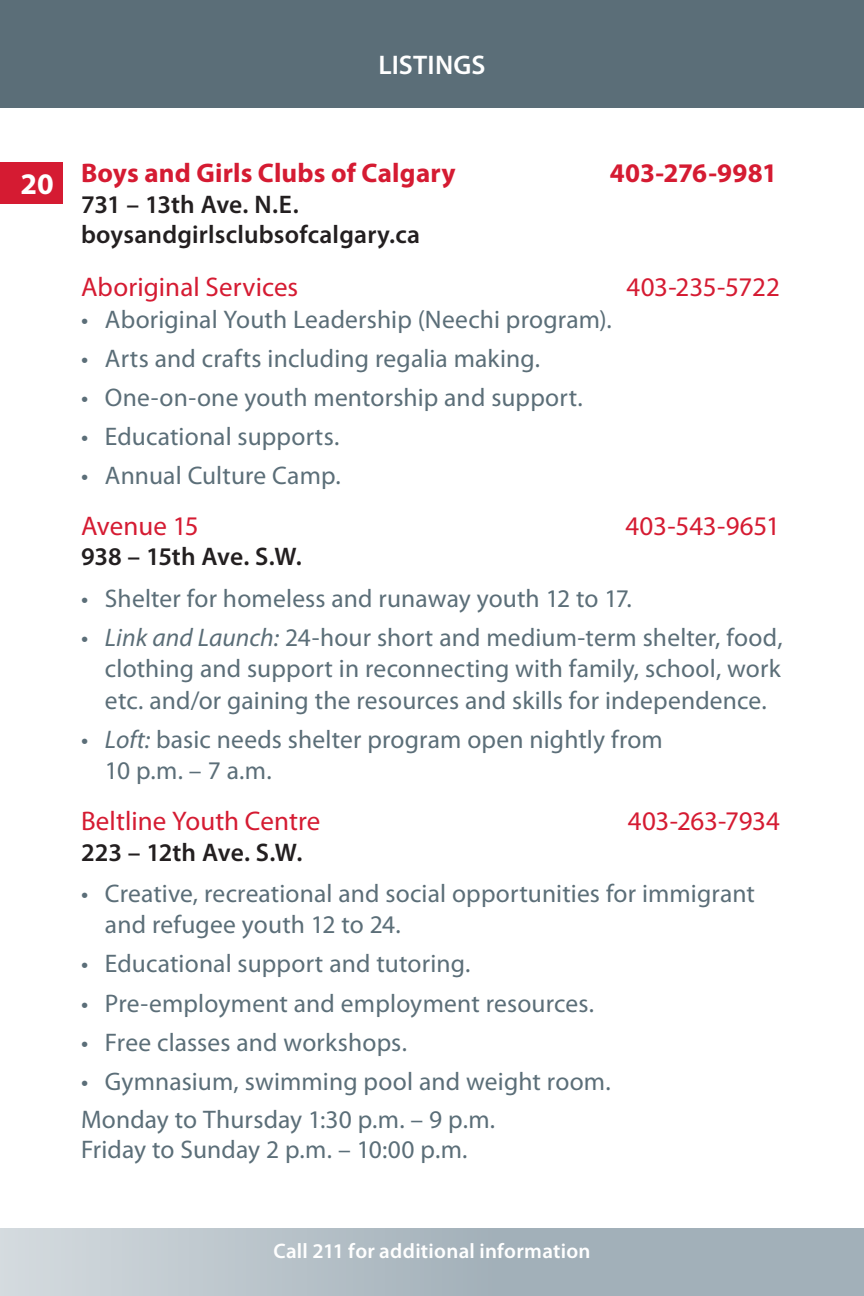
<style>
.page{position:relative;width:864px;height:1296px;background:#fff}
.page>*{position:absolute;margin:0;border:0;box-sizing:border-box;transform-origin:0 0}
.t1{font:700 30px "Myriad Pro";color:#fff}
.t2{font:27px "Myriad Pro";color:#d51b32}
.t3{font:700 27px "Myriad Pro";letter-spacing:.005em;color:#d51b32}
.t4{font:600 27px "Myriad Pro";letter-spacing:.01em;color:#fff}
.t5{font:25.5px/31.5px "Myriad Pro";letter-spacing:.005em;color:#5b6e78}
.t6{font:600 25.5px/30.6px "Myriad Pro";letter-spacing:.005em;color:#231f20}
.t7{font:600 21px "Myriad Pro";letter-spacing:.015em;color:#fff}
.s1{font-style:italic}
</style>
<div class="page">
<div style="left:0;top:162px;width:63px;height:41px;background:#d51b32"></div>
<div style="left:0;top:0;width:864px;height:108px;background:#5b6e78"></div>
<div style="left:0;top:1228px;width:864px;height:68px;background:linear-gradient(to right,#cbd3d8,#96a6b0)"></div>
<p class="t4" style="left:378px;top:48px;width:109px">LISTINGS</p>
<p class="t1" style="left:21px;top:164px;width:35px">20</p>
<p class="t3" style="left:81px;top:156px;width:376px">Boys and Girls Clubs of Calgary</p>
<p class="t3" style="left:610px;top:156px;width:169px">403-276-9981</p>
<p class="t6" style="left:81px;top:188px;width:341px">731 – 13th Ave. N.E. boysandgirlsclubsofcalgary.ca</p>
<p class="t2" style="left:81px;top:271px;width:219px">Aboriginal Services</p>
<p class="t2" style="left:626px;top:271px;width:155px">403-235-5722</p>
<p class="t5" style="left:81px;top:303px;width:532px">• Aboriginal Youth Leadership (Neechi program).</p>
<p class="t5" style="left:81px;top:342px;width:461px">• Arts and crafts including regalia making.</p>
<p class="t5" style="left:81px;top:381px;width:503px">• One-on-one youth mentorship and support.</p>
<p class="t5" style="left:81px;top:420px;width:260px">• Educational supports.</p>
<p class="t5" style="left:81px;top:459px;width:261px">• Annual Culture Camp.</p>
<p class="t2" style="left:81px;top:509px;width:119px">Avenue 15</p>
<p class="t2" style="left:625px;top:509px;width:156px">403-543-9651</p>
<p class="t6" style="left:81px;top:541px;width:222px">938 – 15th Ave. S.W.</p>
<p class="t5" style="left:81px;top:582px;width:552px">• Shelter for homeless and runaway youth 12 to 17.</p>
<p class="t5" style="left:105px;top:621px;width:679px;text-align:justify;text-indent:-24px">• <span class="s1">Link and Launch:</span> 24-hour short and medium-term shelter, food, clothing and support in reconnecting with family, school, work etc. and/or gaining the resources and skills for independence.</p>
<p class="t5" style="left:105px;top:723px;width:559px;text-indent:-24px">• <span class="s1">Loft:</span> basic needs shelter program open nightly from<br>10 p.m. – 7 a.m.</p>
<p class="t2" style="left:81px;top:804px;width:241px">Beltline Youth Centre</p>
<p class="t2" style="left:628px;top:804px;width:154px">403-263-7934</p>
<p class="t6" style="left:81px;top:836px;width:223px">223 – 12th Ave. S.W.</p>
<p class="t5" style="left:105px;top:877px;width:652px;text-indent:-24px">• Creative, recreational and social opportunities for immigrant and refugee youth 12 to 24.</p>
<p class="t5" style="left:81px;top:948px;width:391px">• Educational support and tutoring.</p>
<p class="t5" style="left:81px;top:987px;width:515px">• Pre-employment and employment resources.</p>
<p class="t5" style="left:81px;top:1026px;width:327px">• Free classes and workshops.</p>
<p class="t5" style="left:81px;top:1062px;width:531px;line-height:38.1px">• Gymnasium, swimming pool and weight room.<br>Monday to Thursday 1:30 p.m. – 9 p.m.</p>
<p class="t5" style="left:81px;top:1134px;width:388px">Friday to Sunday 2 p.m. – 10:00 p.m.</p>
<p class="t7" style="left:273px;top:1237px;width:319px">Call 211 for additional information</p>
</div>
